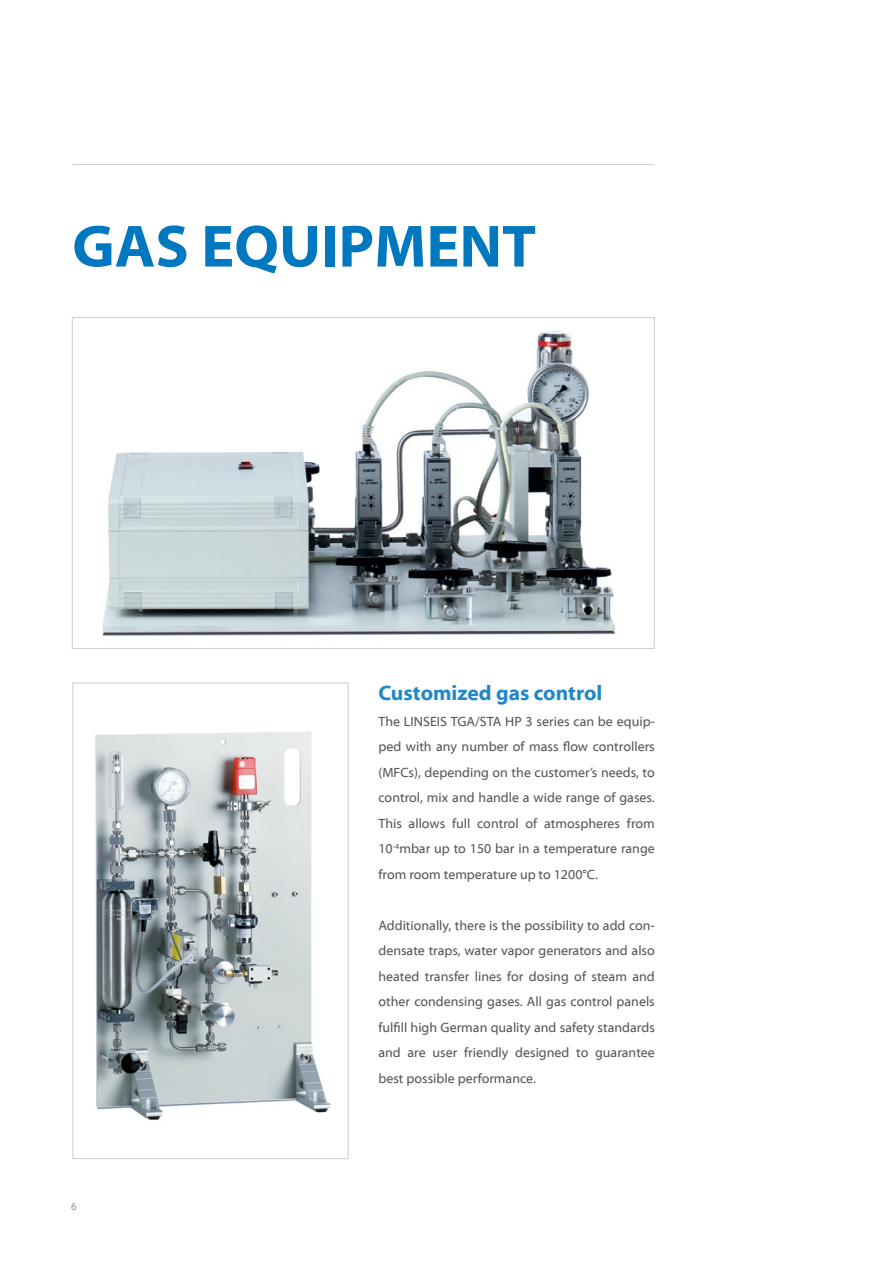
<style>
.page{position:relative;width:893px;height:1263px;background:#fff}
.page>*{position:absolute;margin:0;border:0;box-sizing:border-box;transform-origin:0 0}
.Überschrift_1{font:700 60px "Myriad Web Pro";color:#0078c0}
.Überschrift_3{font:700 21px "Myriad Web Pro";color:#2088c9}
.Fließtext_9pt{font:13.5px/25.5px "Myriad Web Pro";color:#57585a;text-align:justify}
.t1{font:10.5px "Myriad Web Pro";color:#939598}
</style>
<div class="page">
<hr style="left:72px;top:164px;width:583px;height:1px;background:#d1d2d4">
<img style="left:102px;top:330px;width:514px;height:306px">
<img style="left:95px;top:731px;width:236px;height:389px">
<div style="left:72px;top:682px;width:277px;height:477px;border:1px solid #d1d2d4"></div>
<p class="Überschrift_1" style="left:72px;top:214px;width:465px">GAS EQUIPMENT</p>
<p class="t1" style="left:71px;top:1201px;width:7px">6</p>
<p class="Überschrift_3" style="left:378px;top:681px;width:225px">Customized gas control</p>
<p class="Fließtext_9pt" style="left:378px;top:709px;width:278px">The LINSEIS TGA/STA HP 3 series can be equip&shy;ped with any number of mass flow controllers (MFCs), depending on the customer’s needs, to control, mix and handle a wide range of gases.<br>This allows full control of atmospheres from 10<sup>-4</sup>mbar up to 150 bar in a temperature range from room temperature up to 1200°C.</p>
<p class="Fließtext_9pt" style="left:378px;top:913px;width:278px">Additionally, there is the possibility to add con&shy;densate traps, water vapor generators and also heated transfer lines for dosing of steam and other condensing gases. All gas control panels fulfill high German quality and safety standards and are user friendly designed to guarantee best possible performance.</p>
</div>
